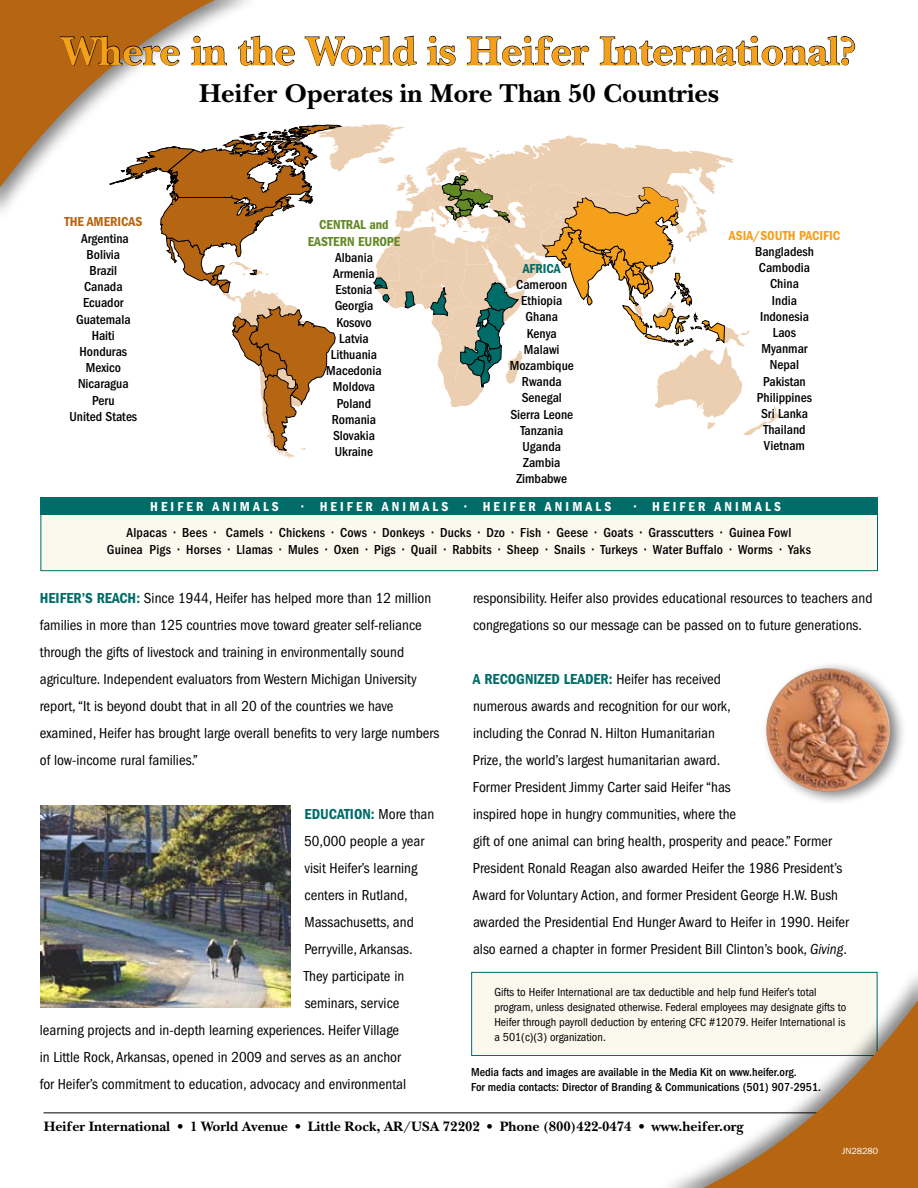
<style>
.page{position:relative;width:918px;height:1188px;background:#fff}
.page>*{position:absolute;margin:0;border:0;box-sizing:border-box;transform-origin:0 0}
.t1{font:700 42px "New Baskerville Std";color:#f5a01a}
.t2{font:700 27px "New Baskerville Std";color:#000}
.t3{font:condensed 15px/27px "ITC Franklin Gothic Std";color:#000}
.t4{font:15px "ITC Franklin Gothic Std Dm Cd";color:#006c67}
.t5{font:700 14.25px "New Baskerville Std";color:#000}
.t6{font:500 condensed 13.5px/16.2px "ITC Franklin Gothic Std";color:#000;text-align:center}
.t7{font:13.5px "ITC Franklin Gothic Std Dm Cd";letter-spacing:.23em;color:#fff}
.t8{font:13.5px/16.2px "ITC Franklin Gothic Std Dm Cd";color:#638926;text-align:center}
.t9{font:13.5px "ITC Franklin Gothic Std Dm Cd";color:#f5a01a}
.t10{font:13.5px "ITC Franklin Gothic Std Dm Cd";color:#b66612}
.t11{font:13.5px "ITC Franklin Gothic Std Dm Cd";color:#006c67}
.t12{font:condensed 12px/15px "ITC Franklin Gothic Std";color:#000}
.t13{font:500 condensed 12px/14.4px "ITC Franklin Gothic Std";color:#000}
.t14{font:9px "ITC Franklin Gothic Std";color:#fff}
.s1{font-family:"ITC Franklin Gothic Std Dm Cd";font-stretch:normal;color:#006c67}
.s2{font-family:"ITC Franklin Gothic Std";font-stretch:condensed;color:#000}
.s3{font-style:italic}
</style>
<div class="page">
<div style="left:40px;top:508px;width:838px;height:63px;background:#fbf9ee;border:1px solid #006c67"></div>
<svg style="left:160px;top:124px;width:622px;height:334px"></svg>
<div style="left:471px;top:972px;width:407px;height:84px;background:#fbf9ee;border:1px solid #006c67"></div>
<hr style="left:44px;top:1112px;width:834px;height:1px;background:#000">
<img style="left:40px;top:806px;width:251px;height:201px">
<div style="left:40px;top:497px;width:838px;height:18px;background:#006c67"></div>
<div style="left:761px;top:660px;width:145px;height:145px;background:#000;opacity:.5"></div>
<img style="left:766px;top:668px;width:124px;height:124px;border-radius:62px">
<div style="left:649px;top:960px;width:269px;height:228px;background:#000;opacity:.5"></div>
<svg style="left:672px;top:982px;width:246px;height:206px"></svg>
<div style="left:0;top:0;width:264px;height:224px;background:#000;opacity:.5"></div>
<svg style="left:0;top:0;width:246px;height:206px"></svg>
<svg style="left:60px;top:35px;width:120px;height:31px;background:#9f764c"></svg>
<svg style="left:191px;top:36px;width:36px;height:29px"></svg>
<svg style="left:238px;top:35px;width:57px;height:31px"></svg>
<svg style="left:305px;top:35px;width:112px;height:31px"></svg>
<svg style="left:427px;top:36px;width:29px;height:30px"></svg>
<svg style="left:467px;top:36px;width:122px;height:30px"></svg>
<svg style="left:600px;top:35px;width:255px;height:31px"></svg>
<h1 class="t1" style="left:62px;top:27px;width:796px">Where in the World is Heifer International?</h1>
<h2 class="t2" style="left:199px;top:78px;width:521px">Heifer Operates in More Than 50 Countries</h2>
<p class="t10" style="left:64px;top:214px;width:79px">THE AMERICAS</p>
<p class="t6" style="left:69px;top:230px;width:69px">Argentina<br>Bolivia<br>Brazil<br>Canada<br>Ecuador<br>Guatemala<br>Haiti<br>Honduras<br>Mexico<br>Nicaragua<br>Peru<br>United States</p>
<p class="t8" style="left:308px;top:217px;width:94px">CENTRAL AND<br>EASTERN EUROPE</p>
<p class="t6" style="left:326px;top:249px;width:57px">Albania<br>Armenia<br>Estonia<br>Georgia<br>Kosovo<br>Latvia<br>Lithuania<br>Macedonia<br>Moldova<br>Poland<br>Romania<br>Slovakia<br>Ukraine</p>
<p class="t11" style="left:523px;top:261px;width:40px">AFRI CA</p>
<p class="t6" style="left:510px;top:277px;width:66px">Cameroon<br>Ethiopia<br>Ghana<br>Kenya<br>Malawi<br>Mozambique<br>Rwanda<br>Senegal<br>Sierra Leone<br>Tanzania<br>Uganda<br>Zambia<br>Zimbabwe</p>
<p class="t9" style="left:729px;top:228px;width:113px">ASIA/SOUTH PACIFIC</p>
<p class="t6" style="left:755px;top:244px;width:60px">Bangladesh<br>Cambodia<br>China<br>India<br>Indonesia<br>Laos<br>Myanmar<br>Nepal<br>Pakistan<br>Philippines<br>Sri Lanka<br>Thailand<br>Vietnam</p>
<p class="t7" style="left:150px;top:499px;width:130px">HEIFER ANIMALS</p>
<p class="t7" style="left:302px;top:499px;width:311px">• HEIFER ANIMALS • HEIFER ANIMALS</p>
<p class="t7" style="left:634px;top:499px;width:148px">• HEIFER ANIMALS</p>
<p class="t6" style="left:107px;top:525px;width:705px">Alpacas • Bees • Camels • Chickens • Cows • Donkeys • Ducks • Dzo • Fish • Geese • Goats • Grasscutters • Guinea Fowl<br>Guinea Pigs • Horses • Llamas • Mules • Oxen • Pigs • Quail • Rabbits • Sheep • Snails • Turkeys • Water Buffalo • Worms • Yaks</p>
<p class="t3" style="left:40px;top:585px;width:401px;text-indent:42px"><span class="s1">’S REACH:</span> Since 1944, Heifer has helped more than 12 million families in more than 125 countries move toward greater self-reliance through the gifts of livestock and training in environmentally sound agriculture. Independent evaluators from Western Michigan University report, “It is beyond doubt that in all 20 of the countries we have examined, Heifer has brought large overall benefits to very large numbers of low-income rural families.”</p>
<p class="t4" style="left:40px;top:590px;width:8px">HEIFER</p>
<p class="t4" style="left:305px;top:806px;width:131px">EDUCATION: <span class="s2">More than</span></p>
<p class="t3" style="left:304px;top:828px;width:122px">50,000 people a year</p>
<p class="t3" style="left:304px;top:855px;width:115px">visit Heifer’s learning</p>
<p class="t3" style="left:305px;top:882px;width:105px">centers in Rutland,</p>
<p class="t3" style="left:305px;top:909px;width:111px">Massachusetts, and</p>
<p class="t3" style="left:304px;top:936px;width:110px">Perryville, Arkansas.</p>
<p class="t3" style="left:304px;top:963px;width:102px">They participate in</p>
<p class="t3" style="left:305px;top:990px;width:96px">seminars, service</p>
<p class="t3" style="left:40px;top:1017px;width:361px">learning projects and in-depth learning experiences. Heifer Village</p>
<p class="t3" style="left:40px;top:1044px;width:363px">in Little Rock, Arkansas, opened in 2009 and serves as an anchor</p>
<p class="t3" style="left:40px;top:1071px;width:368px">for Heifer’s commitment to education, advocacy and environmental</p>
<p class="t3" style="left:473px;top:585px;width:401px">responsibility. Heifer also provides educational resources to teachers and congregations so our message can be passed on to future generations.</p>
<p class="t4" style="left:473px;top:671px;width:250px">A RECOGNIZED LEADER: <span class="s2">Heifer has received</span></p>
<p class="t3" style="left:473px;top:693px;width:378px">numerous awards and recognition for our work,<br>including the Conrad N. Hilton Humanitarian<br>Prize, the world’s largest humanitarian award.<br>Former President Jimmy Carter said Heifer “has<br>inspired hope in hungry communities, where the<br>gift of one animal can bring health, prosperity and peace.” Former President Ronald Reagan also awarded Heifer the 1986 President’s Award for Voluntary Action, and former President George H.W. Bush awarded the Presidential End Hunger Award to Heifer in 1990. Heifer also earned a chapter in former President Bill Clinton’s book, <span class="s3">Giving</span>.</p>
<p class="t12" style="left:494px;top:984px;width:353px">Gifts to Heifer International are tax deductible and help fund Heifer’s total program, unless designated otherwise. Federal employees may designate gifts to Heifer through payroll deduction by entering CFC #12079. Heifer International is a 501(c)(3) organization.</p>
<p class="t13" style="left:471px;top:1065px;width:351px">Media facts and images are available in the Media Kit on www.heifer.org.<br>For media contacts: Director of Branding &amp; Communications (501) 907-2951.</p>
<p class="t5" style="left:44px;top:1118px;width:701px">Heifer International • 1 World Avenue • Little Rock, AR/USA 72202 • Phone (800)422-0474 • www.heifer.org</p>
<p class="t14" style="left:842px;top:1145px;width:38px">JN28280</p>
</div>
